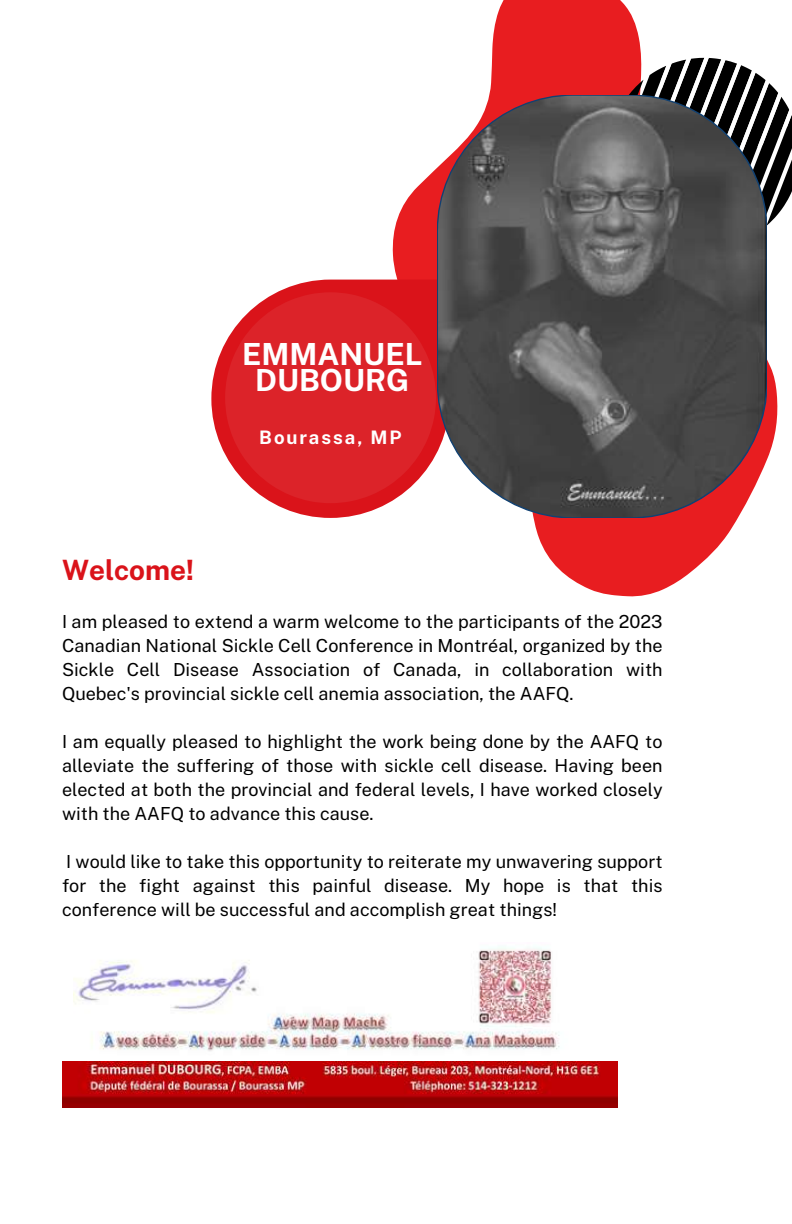
<style>
.page{position:relative;width:792px;height:1224px;background:#fff}
.page>*{position:absolute;margin:0;border:0;box-sizing:border-box;transform-origin:0 0}
.t1{font:700 30.4px/25.6px "Public Sans";color:#fff;text-align:center}
.t2{font:700 28px "Public Sans";color:#da131a}
.t3{font:700 18.6px "Public Sans";letter-spacing:.105em;color:#fff}
.t4{font:18px/24px "Public Sans";color:#000;text-align:justify}
</style>
<div class="page">
<svg style="left:352px;top:0;width:426px;height:597px"></svg>
<svg style="left:578px;top:6px;width:214px;height:247px"></svg>
<svg style="left:211px;top:280px;width:226px;height:238px"></svg>
<svg style="left:225px;top:292px;width:211px;height:211px;background:#de2f34"></svg>
<svg style="left:437px;top:95px;width:330px;height:423px;background:#5e5858"></svg>
<img style="left:73px;top:947px;width:487px;height:104px">
<img style="left:62px;top:1061px;width:555px;height:47px">
<h2 class="t2" style="left:62px;top:554px;width:134px">Welcome!</h2>
<h1 class="t1" style="left:242px;top:342px;width:182px">EMMANUEL<br>DUBOURG</h1>
<p class="t3" style="left:259px;top:426px;width:144px">Bourassa, MP</p>
<p class="t4" style="left:62px;top:610px;width:602px">I am pleased to extend a warm welcome to the participants of the 2023<br>Canadian National Sickle Cell Conference in Montréal, organized by the Sickle Cell Disease Association of Canada, in collaboration with Quebec's provincial sickle cell anemia association, the AAFQ.</p>
<p class="t4" style="left:62px;top:730px;width:602px">I am equally pleased to highlight the work being done by the AAFQ to alleviate the suffering of those with sickle cell disease. Having been elected at both the provincial and federal levels, I have worked closely with the AAFQ to advance this cause.</p>
<p class="t4" style="left:62px;top:850px;width:602px">I would like to take this opportunity to reiterate my unwavering support for the fight against this painful disease. My hope is that this conference will be successful and accomplish great things!</p>
</div>
